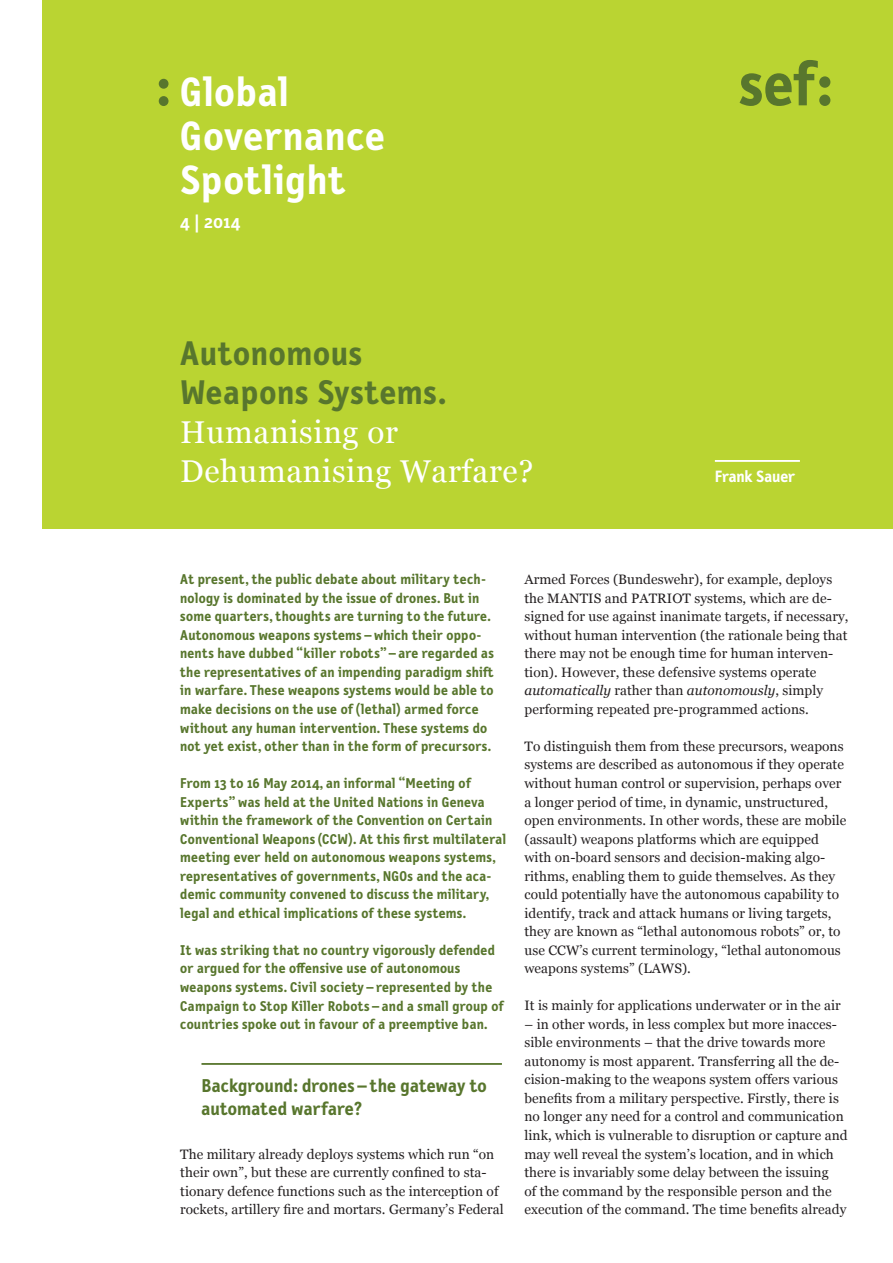
<style>
.page{position:relative;width:893px;height:1263px;background:#fff}
.page>*{position:absolute;margin:0;border:0;box-sizing:border-box;transform-origin:0 0}
.t1{font:700 57.75px "Letter Gothic Text OT";color:#58762d}
.t2{font:700 41.25px/44.2px "Letter Gothic Text OT";letter-spacing:.02em;color:#fff}
.t3{font:700 34.5px/39px "Letter Gothic Text OT";letter-spacing:.02em;color:#58762d}
.t4{font:31.5px/39px "Georgia";letter-spacing:.02em;color:#fff}
.t5{font:700 18.75px/23px "Letter Gothic Text OT";letter-spacing:.005em;color:#58762d}
.t6{font:700 18px "Letter Gothic Text OT";color:#fff}
.t7{font:700 16.5px "Letter Gothic Text OT";letter-spacing:-.01em;color:#fff}
.t8{font:700 14.4px/18.6px "Letter Gothic Text OT";letter-spacing:.015em;color:#58762d}
.t9{font:13.65px/18.5px "Georgia";letter-spacing:.005em;color:#231f20}
.s1{font-style:italic}
</style>
<div class="page">
<div style="left:43px;top:0;width:850px;height:529px;background:#bad432"></div>
<svg style="left:740px;top:60px;width:90px;height:46px"></svg>
<hr style="left:201px;top:1063px;width:301px;height:2px;background:#58762d">
<hr style="left:715px;top:460px;width:85px;height:2px;background:#fff">
<h1 class="t1" style="left:156px;top:51px;width:18px">:</h1>
<h2 class="t2" style="left:180px;top:70px;width:206px">Global<br>Governance<br>Spotlight</h2>
<h3 class="t6" style="left:180px;top:211px;width:62px">4 | 2014</h3>
<h3 class="t3" style="left:180px;top:334px;width:268px">Autonomous<br>Weapons Systems.</h3>
<h3 class="t4" style="left:180px;top:414px;width:355px">Humanising or<br>Dehumanising Warfare?</h3>
<p class="t7" style="left:715px;top:467px;width:82px">Frank Sauer</p>
<p class="t8" style="left:180px;top:570px;width:315px">At present, the public debate about military tech&shy;nology is dominated by the issue of drones. But in some quarters, thoughts are turning to the future.<br>Autonomous weapons systems – which their oppo&shy;nents have dubbed “killer robots” – are regarded as the representatives of an impending paradigm shift in warfare. These weapons systems would be able to make decisions on the use of (lethal) armed force without any human intervention. These systems do not yet exist, other than in the form of precursors.</p>
<p class="t8" style="left:180px;top:774px;width:327px">From 13 to 16 May 2014, an informal “Meeting of Experts” was held at the United Nations in Geneva within the framework of the Convention on Certain Conventional Weapons (CCW). At this first multilateral meeting ever held on autonomous weapons systems, representatives of governments, NGOs and the aca&shy;demic community convened to discuss the military, legal and ethical implications of these systems.</p>
<p class="t8" style="left:180px;top:941px;width:325px">It was striking that no country vigorously defended or argued for the offensive use of autonomous weapons systems. Civil society – represented by the Campaign to Stop Killer Robots – and a small group of countries spoke out in favour of a preemptive ban.</p>
<h3 class="t5" style="left:201px;top:1074px;width:287px">Background: drones – the gateway to automated warfare?</h3>
<p class="t9" style="left:180px;top:1145px;width:325px">The military already deploys systems which run “on their own”, but these are currently confined to sta&shy;tionary defence functions such as the interception of rockets, artillery fire and mortars. Germany’s Federal</p>
<p class="t9" style="left:524px;top:570px;width:325px">Armed Forces (Bundeswehr), for example, deploys the MANTIS and PATRIOT systems, which are de&shy;signed for use against inanimate targets, if necessary, without human intervention (the rationale being that there may not be enough time for human interven&shy;tion). However, these defensive systems operate <span class="s1">automatically</span> rather than <span class="s1">autonomously</span>, simply performing repeated pre-programmed actions.</p>
<p class="t9" style="left:524px;top:737px;width:324px">To distinguish them from these precursors, weapons systems are described as autonomous if they operate without human control or supervision, perhaps over a longer period of time, in dynamic, unstructured, open environments. In other words, these are mobile (assault) weapons platforms which are equipped with on-board sensors and decision-making algo&shy;rithms, enabling them to guide themselves. As they could potentially have the autonomous capability to identify, track and attack humans or living targets, they are known as “lethal autonomous robots” or, to use CCW’s current terminology, “lethal autonomous weapons systems” (LAWS).</p>
<p class="t9" style="left:524px;top:997px;width:318px">It is mainly for applications underwater or in the air</p>
<p class="t9" style="left:524px;top:1015px;width:325px">– in other words, in less complex but more inacces&shy;sible environments – that the drive towards more autonomy is most apparent. Transferring all the de&shy;cision-making to the weapons system offers various benefits from a military perspective. Firstly, there is no longer any need for a control and communication link, which is vulnerable to disruption or capture and may well reveal the system’s location, and in which there is invariably some delay between the issuing<br>of the command by the responsible person and the execution of the command. The time benefits already</p>
</div>
